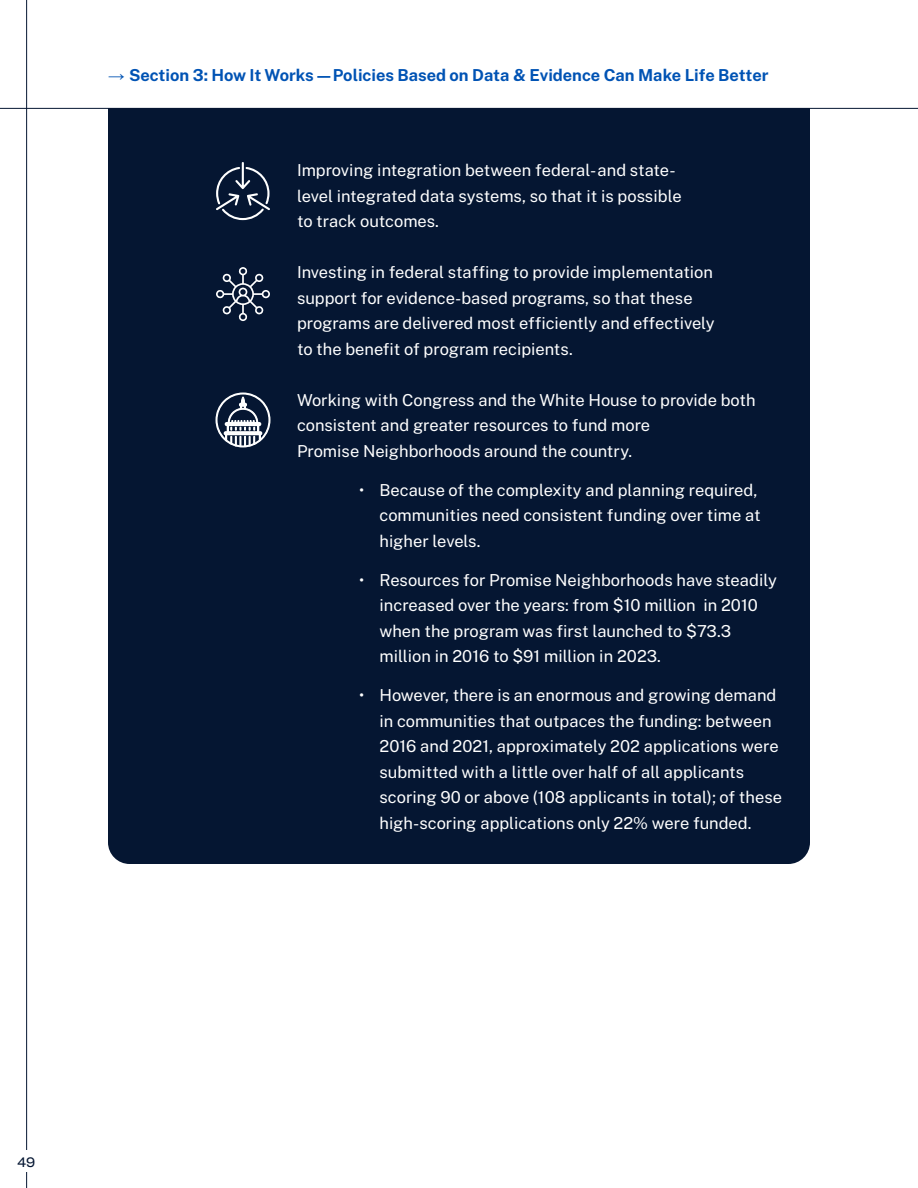
<style>
.page{position:relative;width:918px;height:1188px;background:#fff}
.page>*{position:absolute;margin:0;border:0;box-sizing:border-box;transform-origin:0 0}
.t1{font:16.5px/25.5px "Public Sans";color:#fff}
.t2{font:700 16.5px "Public Sans";color:#0053b4}
.t3{font:13.5px "Sharp Grotesk Book 20";color:#051632}
.s1{font-family:"Arial"}
</style>
<div class="page">
<hr style="left:0;top:108px;width:918px;height:1px;background:#051632">
<hr style="left:26px;top:0;width:1px;height:1188px;background:#051632">
<div style="left:0;top:1150px;width:53px;height:22px;background:#fff"></div>
<div style="left:108px;top:109px;width:702px;height:755px;background:#051632"></div>
<svg style="left:216px;top:162px;width:54px;height:58px;background:#324057"></svg>
<svg style="left:216px;top:267px;width:54px;height:54px;background:#334158"></svg>
<svg style="left:215px;top:392px;width:56px;height:56px"></svg>
<p class="t2" style="left:108px;top:63px;width:662px"><span class="s1">→</span> Section 3: How It Works—Policies Based on Data &amp; Evidence Can Make Life Better</p>
<p class="t1" style="left:297px;top:156px;width:386px">Improving integration between federal- and state&shy;level integrated data systems, so that it is possible to track outcomes.</p>
<p class="t1" style="left:297px;top:258px;width:419px">Investing in federal staffing to provide implementation support for evidence-based programs, so that these programs are delivered most efficiently and effectively to the benefit of program recipients.</p>
<p class="t1" style="left:297px;top:386px;width:460px">Working with Congress and the White House to provide both consistent and greater resources to fund more<br>Promise Neighborhoods around the country.</p>
<p class="t1" style="left:380px;top:476px;width:383px;text-indent:-20px">• Because of the complexity and planning required, communities need consistent funding over time at higher levels.</p>
<p class="t1" style="left:380px;top:566px;width:399px;text-indent:-20px">• Resources for Promise Neighborhoods have steadily increased over the years: from $10 million in 2010 when the program was first launched to $73.3 million in 2016 to $91 million in 2023.</p>
<p class="t1" style="left:380px;top:681px;width:404px;text-indent:-20px">• However, there is an enormous and growing demand in communities that outpaces the funding: between 2016 and 2021, approximately 202 applications were submitted with a little over half of all applicants scoring 90 or above (108 applicants in total); of these high-scoring applications only 22% were funded.</p>
<p class="t3" style="left:18px;top:1151px;width:19px">49</p>
</div>
